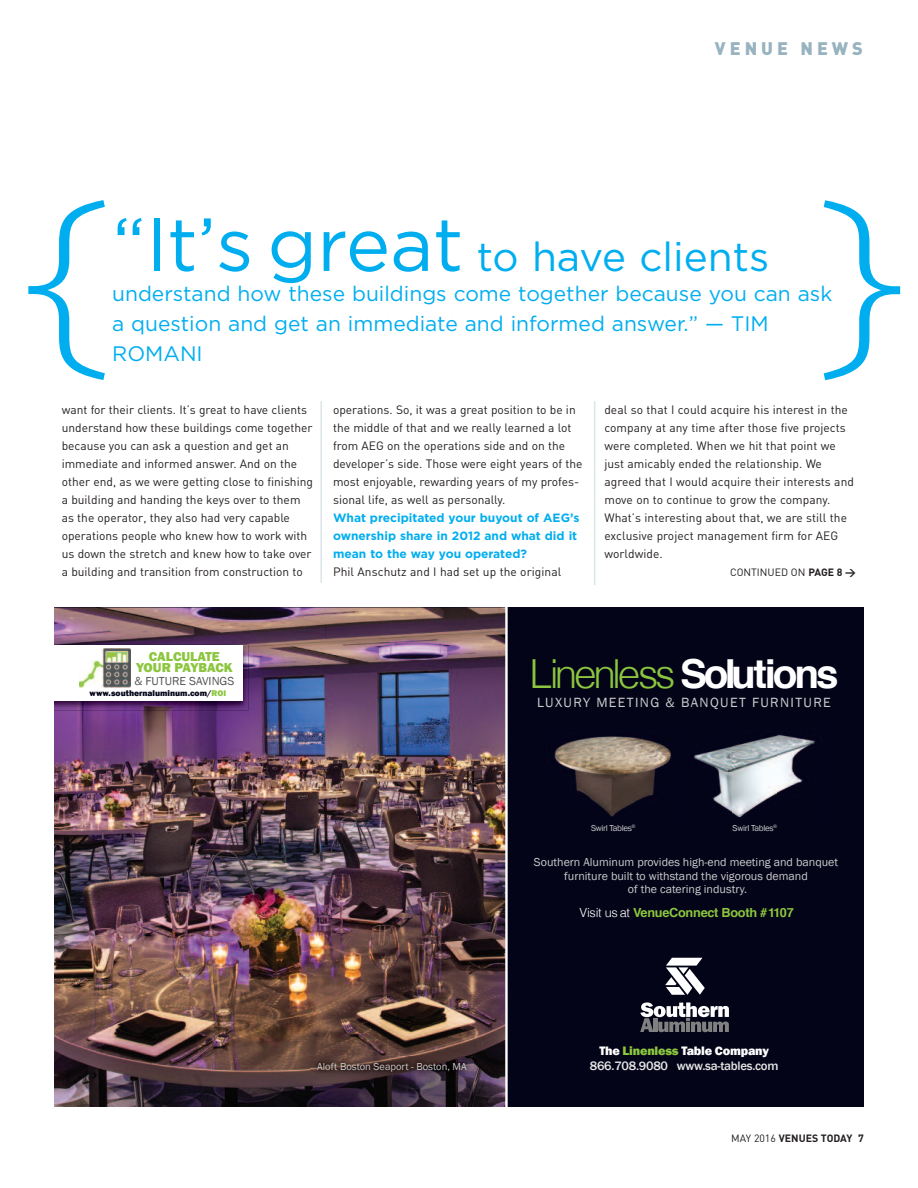
<style>
.page{position:relative;width:918px;height:1188px;background:#fff}
.page>*{position:absolute;margin:0;border:0;box-sizing:border-box;transform-origin:0 0}
.t1{font:300 210.15px "Gotham";color:#00aeef}
.t2{font:40.5px "Gotham";color:#00aeef}
.t3{font:40.05px "Helvetica Light+WVFWAV";letter-spacing:-.08em;color:#8bc63e}
.t4{font:21px/30px "Gotham";color:#00aeef}
.t5{font:900 18px "DIN";letter-spacing:.22em;color:#98b3c0}
.t6{font:13.65px "Franklin Gothic Book+DXNLOR";letter-spacing:.1em;color:#ccc}
.t7{font:13.35px/11.7px "Franklin Gothic Heavy+FEJDZK";color:#8bc63e;text-align:center}
.t8{font:12.6px/14.1px "Franklin Gothic Medium+SCCFYK";letter-spacing:-.02em;color:#e6e6e6;text-align:center}
.t9{font:12.6px "Helvetica Bold+BMYQCL";letter-spacing:-.02em;color:#8bc63e}
.t10{font:12px/18px "DIN";color:#231f20}
.t11{font:12px "Franklin Gothic Book+DXNLOR";color:#535454}
.t12{font:11.85px/13.4px "Franklin Gothic Book+DXNLOR";color:#ccc;text-align:center}
.t13{font:700 10.5px "DIN";color:#231f20}
.t14{font:10.5px "DIN";color:#231f20}
.t15{font:10.35px "Franklin Gothic Book+DXNLOR";color:#ccc}
.t16{font:8.85px "Franklin Gothic Book+DXNLOR";letter-spacing:-.04em;color:#ccc}
.t17{font:8.55px "Franklin Gothic Heavy+FEJDZK";color:#040419}
.s1{font-size:75px}
.s2{font-family:"Gotham";font-weight:700;color:#00aeef}
.s3{font-weight:700}
.s4{color:#8bc63e}
.s5{font-family:"Helvetica Bold+BMYQCL";color:#fff}
.s6{font-family:"Helvetica Light+WVFWAV";color:#fff}
.s7{font-family:"Franklin Gothic Heavy+FEJDZK";color:#fff}
.s8{font-family:"Franklin Gothic Heavy+FEJDZK";color:#8bc63e}
.s9{font-weight:400}
</style>
<div class="page">
<div style="left:54px;top:608px;width:810px;height:499px;background:#040419"></div>
<img style="left:554px;top:736px;width:117px;height:81px">
<img style="left:694px;top:734px;width:121px;height:84px">
<img style="left:54px;top:608px;width:451px;height:499px">
<hr style="left:505px;top:608px;width:3px;height:499px;background:#fff">
<img style="left:54px;top:645px;width:194px;height:66px">
<div style="left:54px;top:645px;width:189px;height:55px;background:#fff"></div>
<img style="left:79px;top:649px;width:52px;height:38px">
<svg style="left:640px;top:1002px;width:89px;height:30px"></svg>
<svg style="left:665px;top:958px;width:40px;height:37px"></svg>
<img style="left:311px;top:1056px;width:162px;height:23px">
<hr style="left:320px;top:401px;width:2px;height:182px;background:#dae4e9">
<hr style="left:594px;top:401px;width:1px;height:184px;background:#dae4e9">
<p class="t5" style="left:715px;top:38px;width:150px">VENUE NEWS</p>
<p class="t1" style="left:16px;top:155px;width:102px">{</p>
<p class="t1" style="left:812px;top:155px;width:102px">}</p>
<p class="t2" style="left:112px;top:233px;width:658px"><span class="s1">“It’s great</span> to have clients</p>
<p class="t4" style="left:112px;top:279px;width:722px">understand how these buildings come together because you can ask a question and get an immediate and informed answer.” — TIM</p>
<p class="t4" style="left:112px;top:339px;width:92px">ROMANI</p>
<p class="t10" style="left:62px;top:401px;width:253px">want for their clients. It’s great to have clients understand how these buildings come together because you can ask a question and get an immediate and informed answer. And on the other end, as we were getting close to finishing a building and handing the keys over to them as the operator, they also had very capable operations people who knew how to work with us down the stretch and knew how to take over a building and transition from construction to</p>
<p class="t10" style="left:333px;top:401px;width:251px">operations. So, it was a great position to be in the middle of that and we really learned a lot from AEG on the operations side and on the developer’s side. Those were eight years of the most enjoyable, rewarding years of my profes&shy;sional life, as well as personally.<br><span class="s2">What precipitated your buyout of AEG’s ownership share in 2012 and what did it mean to the way you operated?<br></span>Phil Anschutz and I had set up the original</p>
<p class="t10" style="left:604px;top:401px;width:251px">deal so that I could acquire his interest in the company at any time after those five projects were completed. When we hit that point we just amicably ended the relationship. We agreed that I would acquire their interests and move on to continue to grow the company.<br>What’s interesting about that, we are still the exclusive project management firm for AEG worldwide.</p>
<p class="t14" style="left:730px;top:566px;width:127px">CONTINUED ON <span class="s3">PAGE 8 &gt;</span></p>
<p class="t7" style="left:136px;top:650px;width:98px">CALCULATE<br>YOUR PAYBACK</p>
<p class="t11" style="left:134px;top:674px;width:102px">&amp; FUTURE SAVINGS</p>
<p class="t17" style="left:90px;top:688px;width:138px">www.southernaluminum.com/<span class="s4">ROI</span></p>
<p class="t15" style="left:317px;top:1061px;width:151px">Aloft Boston Seaport - Boston, MA</p>
<p class="t3" style="left:529px;top:657px;width:311px">Linenless <span class="s5">Solutions</span></p>
<p class="t6" style="left:537px;top:695px;width:295px">LUXURY MEETING &amp; BANQUET FURNITURE</p>
<p class="t16" style="left:591px;top:823px;width:46px">Swirl Tables<sup>®</sup></p>
<p class="t16" style="left:733px;top:823px;width:46px">Swirl Tables<sup>®</sup></p>
<p class="t12" style="left:534px;top:855px;width:306px">Southern Aluminum provides high-end meeting and banquet furniture built to withstand the vigorous demand<br>of the catering industry.</p>
<p class="t9" style="left:580px;top:907px;width:216px"><span class="s6">Visit us at</span> VenueConnect Booth #1107</p>
<p class="t8" style="left:590px;top:1044px;width:190px"><span class="s7">The</span> <span class="s8">Linenless</span> <span class="s7">Table Company<br></span>866.708.9080 www.sa-tables.com</p>
<p class="t13" style="left:731px;top:1133px;width:134px"><span class="s9">MAY 2016</span> VENUES TODAY 7</p>
</div>
